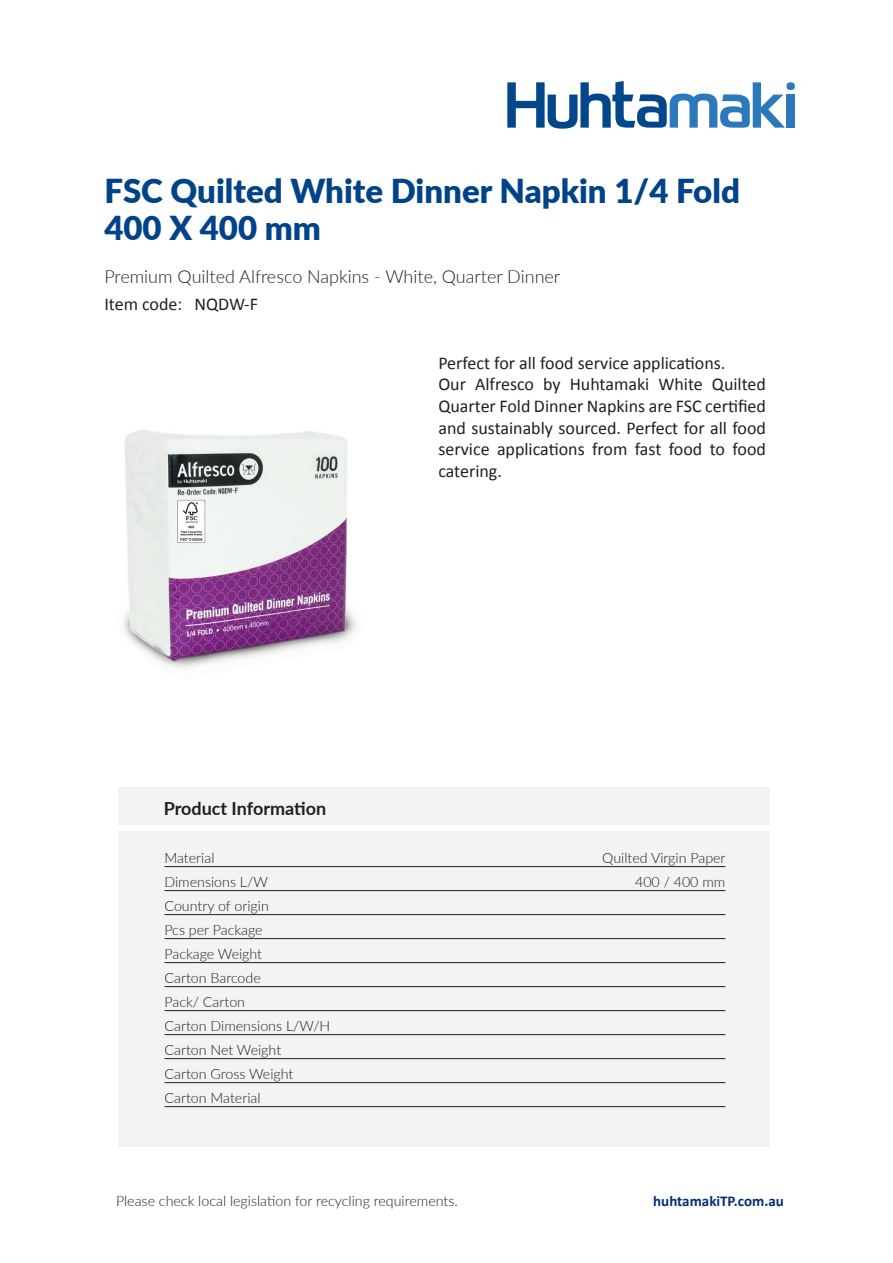
<style>
.page{position:relative;width:893px;height:1263px;background:#fff}
.page>*{position:absolute;margin:0;border:0;box-sizing:border-box;transform-origin:0 0}
.t1{font:900 33px/37.5px "Lato";color:#004389}
.t2{font:18px/21.6px "Calibri";color:#231f20}
.t3{font:300 18px "Lato";color:#231f20}
.t4{font:700 18px "Lato";color:#231f20}
.t5{font:700 15px "Calibri";color:#002f73}
.t6{font:300 14.25px/24px "Lato";color:#231f20}
</style>
<div class="page">
<svg style="left:507px;top:81px;width:288px;height:48px"></svg>
<div style="left:118px;top:787px;width:652px;height:37px;background:#f2f3f4"></div>
<div style="left:118px;top:831px;width:652px;height:315px;background:#f2f3f4"></div>
<img style="left:123px;top:430px;width:233px;height:238px">
<hr style="left:164px;top:866px;width:561px;height:1px;background:#231f20">
<hr style="left:164px;top:890px;width:561px;height:1px;background:#231f20">
<hr style="left:164px;top:914px;width:561px;height:1px;background:#231f20">
<hr style="left:164px;top:938px;width:561px;height:1px;background:#231f20">
<hr style="left:164px;top:962px;width:561px;height:1px;background:#231f20">
<hr style="left:164px;top:986px;width:561px;height:1px;background:#231f20">
<hr style="left:164px;top:1010px;width:561px;height:1px;background:#231f20">
<hr style="left:164px;top:1034px;width:561px;height:1px;background:#231f20">
<hr style="left:164px;top:1058px;width:561px;height:1px;background:#231f20">
<hr style="left:164px;top:1082px;width:561px;height:1px;background:#231f20">
<hr style="left:164px;top:1106px;width:561px;height:1px;background:#231f20">
<h1 class="t1" style="left:104px;top:171px;width:637px">FSC Quilted White Dinner Napkin 1/4 Fold<br>400 X 400 mm</h1>
<p class="t3" style="left:104px;top:263px;width:457px">Premium Quilted Alfresco Napkins - White, Quarter Dinner</p>
<p class="t2" style="left:104px;top:293px;width:79px">Item code:</p>
<p class="t2" style="left:194px;top:293px;width:65px">NQDW-F</p>
<p class="t2" style="left:438px;top:351px;width:329px">Perfect for all food service applications.<br>Our Alfresco by Huhtamaki White Quilted Quarter Fold Dinner Napkins are FSC certified and sustainably sourced. Perfect for all food service applications from fast food to food catering.</p>
<p class="t4" style="left:164px;top:795px;width:164px">Product Information</p>
<p class="t6" style="left:164px;top:845px;width:52px">Material</p>
<p class="t6" style="left:602px;top:845px;width:125px">Quilted Virgin Paper</p>
<p class="t6" style="left:164px;top:869px;width:105px">Dimensions L/W</p>
<p class="t6" style="left:635px;top:869px;width:92px">400 / 400 mm</p>
<p class="t6" style="left:164px;top:893px;width:167px">Country of origin<br>Pcs per Package<br>Package Weight<br>Carton Barcode<br>Pack/ Carton<br>Carton Dimensions L/W/H<br>Carton Net Weight<br>Carton Gross Weight<br>Carton Material</p>
<p class="t6" style="left:116px;top:1188px;width:343px">Please check local legislation for recycling requirements.</p>
<p class="t5" style="left:653px;top:1190px;width:132px">huhtamakiTP.com.au</p>
</div>
